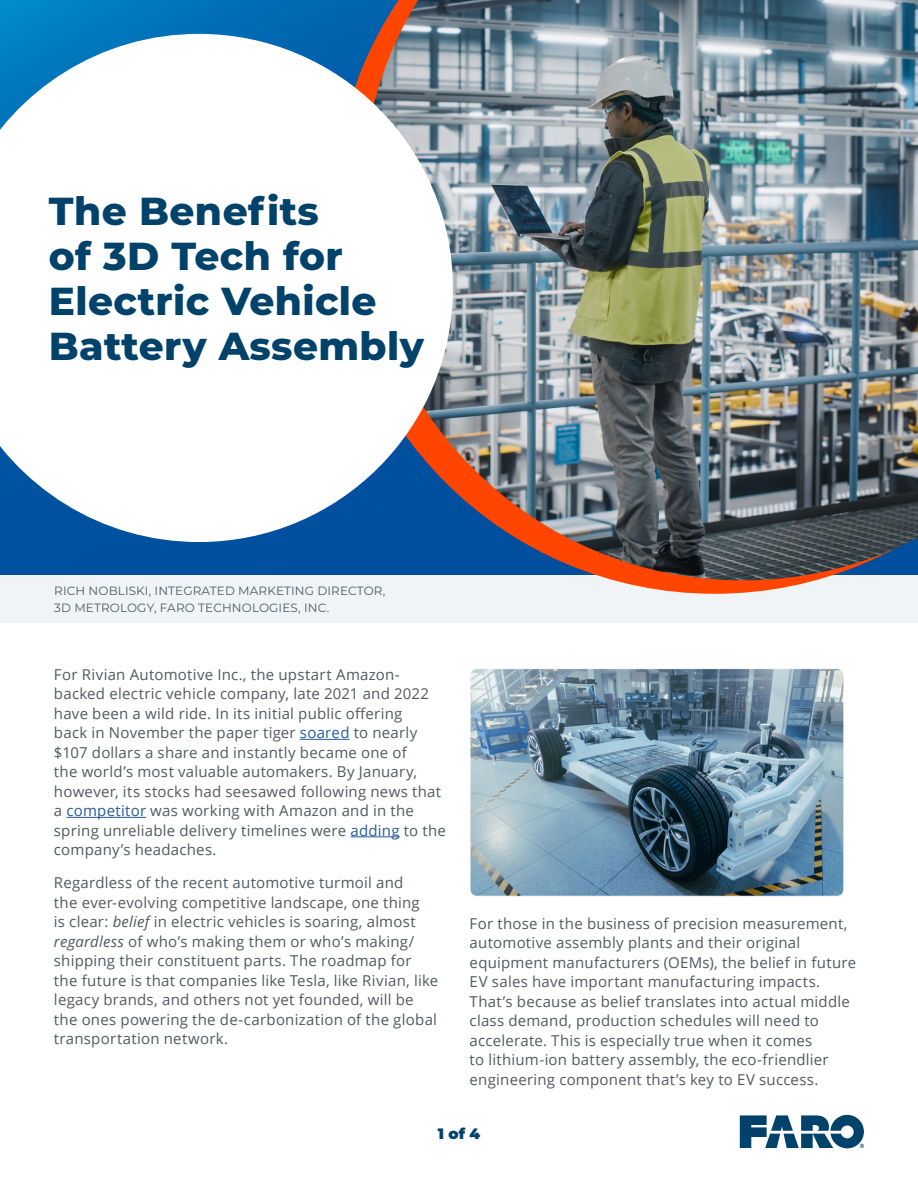
<style>
.page{position:relative;width:918px;height:1188px;background:#fff}
.page>*{position:absolute;margin:0;border:0;box-sizing:border-box;transform-origin:0 0}
.t1{font:800 39px/45px "Montserrat";letter-spacing:.01em;color:#01426a}
.t2{font:15px/19.5px "Open Sans";letter-spacing:.015em;color:#52595d}
.t3{font:900 15px "Montserrat";color:#01426a}
.t4{font:12px/16.5px "Montserrat";letter-spacing:.01em;color:#52595d}
.s1{color:#275b9b}
.s2{font-style:italic}
</style>
<div class="page">
<div style="left:0;top:574px;width:918px;height:48px;background:#f1f4f6"></div>
<svg style="left:0;top:0;width:334px;height:574px;background:#0063ae"></svg>
<svg style="left:334px;top:0;width:482px;height:594px"></svg>
<img style="left:362px;top:0;width:556px;height:580px">
<svg style="left:0;top:34px;width:453px;height:508px"></svg>
<svg style="left:740px;top:1115px;width:124px;height:33px"></svg>
<hr style="left:300px;top:739px;width:50px;height:1px;background:#275b9b">
<hr style="left:67px;top:817px;width:79px;height:1px;background:#275b9b">
<hr style="left:351px;top:836px;width:49px;height:1px;background:#275b9b">
<img style="left:472px;top:670px;width:370px;height:225px">
<div style="left:470px;top:668px;width:374px;height:229px;border:1px solid #fefefe;border-radius:7px"></div>
<h1 class="t1" style="left:49px;top:186px;width:376px">The Benefits<br>of 3D Tech for<br>Electric Vehicle<br>Battery Assembly</h1>
<p class="t4" style="left:54px;top:582px;width:333px">RICH NOBLISKI, INTEGRATED MARKETING DIRECTOR,<br>3D METROLOGY, FARO TECHNOLOGIES, INC.</p>
<p class="t2" style="left:54px;top:664px;width:394px">For Rivian Automotive Inc., the upstart Amazon&shy;backed electric vehicle company, late 2021 and 2022 have been a wild ride. In its initial public offering<br>back in November the paper tiger <span class="s1">soared</span> to nearly $107 dollars a share and instantly became one of<br>the world’s most valuable automakers. By January, however, its stocks had seesawed following news that a <span class="s1">competitor</span> was working with Amazon and in the spring unreliable delivery timelines were <span class="s1">adding</span> to the company’s headaches.</p>
<p class="t2" style="left:54px;top:873px;width:386px">Regardless of the recent automotive turmoil and<br>the ever-evolving competitive landscape, one thing<br>is clear: <span class="s2">belief</span> in electric vehicles is soaring, almost <span class="s2">regardless</span> of who’s making them or who’s making/ shipping their constituent parts. The roadmap for the future is that companies like Tesla, like Rivian, like legacy brands, and others not yet founded, will be the ones powering the de-carbonization of the global transportation network.</p>
<p class="t2" style="left:470px;top:913px;width:388px">For those in the business of precision measurement, automotive assembly plants and their original equipment manufacturers (OEMs), the belief in future EV sales have important manufacturing impacts.<br>That’s because as belief translates into actual middle class demand, production schedules will need to accelerate. This is especially true when it comes<br>to lithium-ion battery assembly, the eco-friendlier engineering component that’s key to EV success.</p>
<p class="t3" style="left:438px;top:1122px;width:44px">1 of 4</p>
</div>
